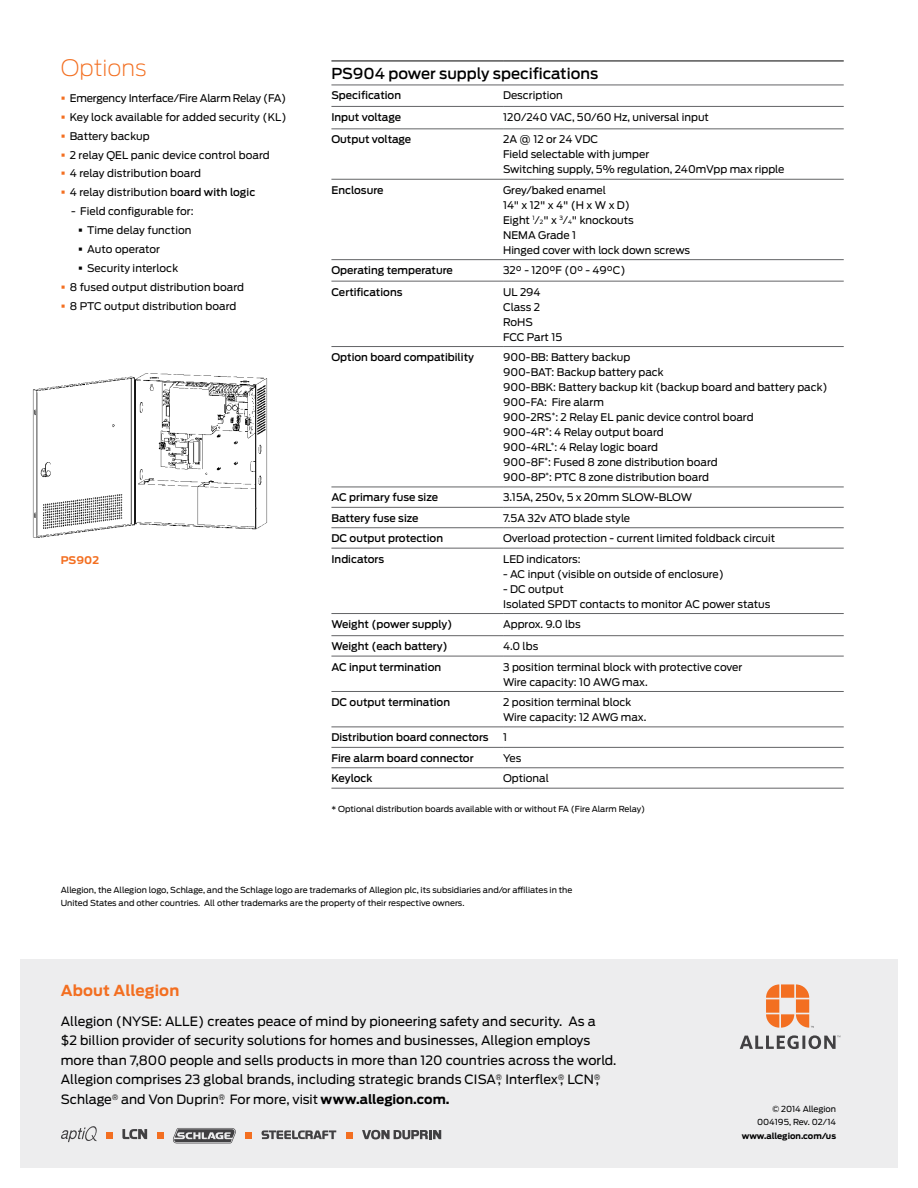
<style>
.page{position:relative;width:918px;height:1188px;background:#fff}
.page>*{position:absolute;margin:0;border:0;box-sizing:border-box;transform-origin:0 0}
.t1{font:200 22.5px "Antenna";color:#f36f21}
.t2{font:500 15px "Antenna";color:#000}
.t3{font:700 15px "Antenna";letter-spacing:.01em;color:#f36f21}
.t4{font:12.75px/19.5px "Antenna";letter-spacing:.005em;color:#000}
.t5{font:10.5px/15px "Antenna";color:#000}
.t6{font:500 10.5px "Antenna";color:#000}
.t7{font:10.5px "Antenna";letter-spacing:-.02em;color:#000}
.t8{font:700 10.5px "Antenna";letter-spacing:.01em;color:#f36f21}
.t9{font:8.25px/13.5px "Antenna";color:#000}
.t10{font:700 8.25px "Antenna";color:#000}
.s1{color:#f36f21}
.s2{font-weight:500}
.s3{font-size:5.7px}
.s4{font-weight:700}
</style>
<div class="page">
<div style="left:20px;top:959px;width:878px;height:209px;background:#ededee"></div>
<svg style="left:766px;top:984px;width:48px;height:44px"></svg>
<svg style="left:740px;top:1035px;width:100px;height:14px"></svg>
<svg style="left:122px;top:1129px;width:25px;height:10px"></svg>
<div style="left:106px;top:1133px;width:7px;height:6px;background:#f36f21"></div>
<svg style="left:157px;top:1133px;width:6px;height:6px"></svg>
<svg style="left:362px;top:1130px;width:79px;height:9px"></svg>
<svg style="left:173px;top:1128px;width:63px;height:15px"></svg>
<svg style="left:61px;top:1126px;width:36px;height:16px"></svg>
<svg style="left:262px;top:1130px;width:74px;height:9px"></svg>
<div style="left:245px;top:1133px;width:7px;height:6px;background:#f36f21"></div>
<svg style="left:346px;top:1133px;width:6px;height:6px"></svg>
<hr style="left:331px;top:61px;width:172px;height:1px;background:#000">
<hr style="left:503px;top:61px;width:341px;height:1px;background:#000">
<hr style="left:331px;top:85px;width:172px;height:1px;background:#636466">
<hr style="left:503px;top:85px;width:341px;height:1px;background:#636466">
<hr style="left:331px;top:106px;width:172px;height:1px;background:#636466">
<hr style="left:503px;top:106px;width:341px;height:1px;background:#636466">
<hr style="left:331px;top:129px;width:172px;height:1px;background:#636466">
<hr style="left:503px;top:129px;width:341px;height:1px;background:#636466">
<hr style="left:331px;top:179px;width:172px;height:1px;background:#636466">
<hr style="left:503px;top:179px;width:341px;height:1px;background:#636466">
<hr style="left:331px;top:259px;width:172px;height:1px;background:#636466">
<hr style="left:503px;top:259px;width:341px;height:1px;background:#636466">
<hr style="left:331px;top:281px;width:172px;height:1px;background:#636466">
<hr style="left:503px;top:281px;width:341px;height:1px;background:#636466">
<hr style="left:331px;top:346px;width:172px;height:1px;background:#636466">
<hr style="left:503px;top:346px;width:341px;height:1px;background:#636466">
<hr style="left:331px;top:487px;width:172px;height:1px;background:#636466">
<hr style="left:503px;top:487px;width:341px;height:1px;background:#636466">
<hr style="left:331px;top:507px;width:172px;height:1px;background:#636466">
<hr style="left:503px;top:507px;width:341px;height:1px;background:#636466">
<hr style="left:331px;top:527px;width:172px;height:1px;background:#636466">
<hr style="left:503px;top:527px;width:341px;height:1px;background:#636466">
<hr style="left:331px;top:548px;width:172px;height:1px;background:#636466">
<hr style="left:503px;top:548px;width:341px;height:1px;background:#636466">
<hr style="left:331px;top:613px;width:172px;height:1px;background:#636466">
<hr style="left:503px;top:613px;width:341px;height:1px;background:#636466">
<hr style="left:331px;top:635px;width:172px;height:1px;background:#636466">
<hr style="left:503px;top:635px;width:341px;height:1px;background:#636466">
<hr style="left:331px;top:656px;width:172px;height:1px;background:#636466">
<hr style="left:503px;top:656px;width:341px;height:1px;background:#636466">
<hr style="left:331px;top:691px;width:172px;height:1px;background:#636466">
<hr style="left:503px;top:691px;width:341px;height:1px;background:#636466">
<hr style="left:331px;top:727px;width:172px;height:1px;background:#636466">
<hr style="left:503px;top:727px;width:341px;height:1px;background:#636466">
<hr style="left:331px;top:747px;width:172px;height:1px;background:#636466">
<hr style="left:503px;top:747px;width:341px;height:1px;background:#636466">
<hr style="left:331px;top:768px;width:172px;height:1px;background:#636466">
<hr style="left:503px;top:768px;width:341px;height:1px;background:#636466">
<hr style="left:331px;top:788px;width:172px;height:1px;background:#636466">
<hr style="left:503px;top:788px;width:341px;height:1px;background:#636466">
<img style="left:32px;top:373px;width:236px;height:165px">
<h1 class="t1" style="left:61px;top:55px;width:87px">Options</h1>
<p class="t7" style="left:61px;top:92px;width:227px"><span class="s1">▪</span> Emergency Interface/Fire Alarm Relay (FA)</p>
<p class="t5" style="left:61px;top:109px;width:227px"><span class="s1">▪</span> Key lock available for added security (KL)</p>
<p class="t5" style="left:61px;top:128px;width:90px"><span class="s1">▪</span> Battery backup</p>
<p class="t5" style="left:61px;top:147px;width:211px"><span class="s1">▪</span> 2 relay QEL panic device control board</p>
<p class="t5" style="left:61px;top:166px;width:142px"><span class="s1">▪</span> 4 relay distribution board</p>
<p class="t5" style="left:61px;top:185px;width:196px"><span class="s1">▪</span> 4 relay distribution b<span class="s2">oard with logic</span></p>
<p class="t5" style="left:71px;top:204px;width:124px">- Field configurable for:</p>
<p class="t5" style="left:78px;top:223px;width:115px">▪ Time delay function</p>
<p class="t5" style="left:78px;top:242px;width:83px">▪ Auto operator</p>
<p class="t5" style="left:78px;top:261px;width:101px">▪ Security interlock</p>
<p class="t5" style="left:61px;top:280px;width:185px"><span class="s1">▪</span> 8 fused output distribution board</p>
<p class="t5" style="left:61px;top:298px;width:177px"><span class="s1">▪</span> 8 PTC output distribution board</p>
<p class="t8" style="left:61px;top:553px;width:40px">PS902</p>
<h2 class="t2" style="left:331px;top:65px;width:268px">PS904 power supply specifications</h2>
<p class="t6" style="left:331px;top:89px;width:71px">Specification</p>
<p class="t5" style="left:503px;top:88px;width:61px">Description</p>
<p class="t6" style="left:331px;top:111px;width:71px">Input voltage</p>
<p class="t5" style="left:503px;top:110px;width:207px">120/240 VAC, 50/60 Hz, universal input</p>
<p class="t6" style="left:331px;top:133px;width:81px">Output voltage</p>
<p class="t5" style="left:503px;top:132px;width:283px">2A @ 12 or 24 VDC<br>Field selectable with jumper<br>Switching supply, 5% regulation, 240mVpp max ripple</p>
<p class="t6" style="left:331px;top:184px;width:54px">Enclosure</p>
<p class="t5" style="left:503px;top:182px;width:189px">Grey/baked enamel<br>14" x 12" x 4" (H x W x D)<br>Eight <sup>1</sup>⁄<span class="s3">2</span>" x <sup>3</sup>⁄<span class="s3">4</span>" knockouts<br>NEMA Grade 1<br>Hinged cover with lock down screws</p>
<p class="t6" style="left:331px;top:264px;width:123px">Operating temperature</p>
<p class="t5" style="left:503px;top:263px;width:124px">32° - 120°F (0° - 49°C)</p>
<p class="t6" style="left:331px;top:286px;width:73px">Certifications</p>
<p class="t5" style="left:503px;top:284px;width:61px">UL 294<br>Class 2<br>RoHS<br>FCC Part 15</p>
<p class="t6" style="left:331px;top:351px;width:144px">Option board compatibility</p>
<p class="t5" style="left:503px;top:350px;width:326px">900-BB: Battery backup<br>900-BAT: Backup battery pack<br>900-BBK: Battery backup kit (backup board and battery pack)<br>900-FA: Fire alarm<br>900-2RS<sup>*</sup>: 2 Relay EL panic device control board<br>900-4R<sup>*</sup>: 4 Relay output board<br>900-4RL<sup>*</sup>: 4 Relay logic board<br>900-8F<sup>*</sup>: Fused 8 zone distribution board<br>900-8P<sup>*</sup>: PTC 8 zone distribution board</p>
<p class="t6" style="left:331px;top:491px;width:108px">AC primary fuse size</p>
<p class="t5" style="left:503px;top:490px;width:191px">3.15A, 250v, 5 x 20mm SLOW-BLOW</p>
<p class="t6" style="left:331px;top:512px;width:89px">Battery fuse size</p>
<p class="t5" style="left:503px;top:510px;width:129px">7.5A 32v ATO blade style</p>
<p class="t6" style="left:331px;top:532px;width:113px">DC output protection</p>
<p class="t5" style="left:503px;top:531px;width:274px">Overload protection - current limited foldback circuit</p>
<p class="t6" style="left:331px;top:553px;width:54px">Indicators</p>
<p class="t5" style="left:503px;top:551px;width:79px">LED indicators:</p>
<p class="t5" style="left:503px;top:566px;width:223px">- AC input (visible on outside of enclosure)</p>
<p class="t5" style="left:503px;top:581px;width:269px">- DC output<br>Isolated SPDT contacts to monitor AC power status</p>
<p class="t6" style="left:331px;top:618px;width:123px">Weight (power supply)</p>
<p class="t5" style="left:503px;top:617px;width:79px">Approx. 9.0 lbs</p>
<p class="t6" style="left:331px;top:640px;width:118px">Weight (each battery)</p>
<p class="t5" style="left:503px;top:639px;width:37px">4.0 lbs</p>
<p class="t6" style="left:331px;top:660px;width:111px">AC input termination</p>
<p class="t5" style="left:503px;top:659px;width:241px">3 position terminal block with protective cover<br>Wire capacity: 10 AWG max.</p>
<p class="t6" style="left:331px;top:696px;width:120px">DC output termination</p>
<p class="t5" style="left:503px;top:695px;width:145px">2 position terminal block<br>Wire capacity: 12 AWG max.</p>
<p class="t6" style="left:331px;top:731px;width:159px">Distribution board connectors</p>
<p class="t5" style="left:503px;top:730px;width:6px">1</p>
<p class="t6" style="left:331px;top:752px;width:144px">Fire alarm board connector</p>
<p class="t5" style="left:503px;top:751px;width:20px">Yes</p>
<p class="t6" style="left:331px;top:772px;width:43px">Keylock</p>
<p class="t5" style="left:503px;top:771px;width:47px">Optional</p>
<p class="t9" style="left:331px;top:803px;width:315px">* Optional distribution boards available with or without FA (Fire Alarm Relay)</p>
<p class="t9" style="left:61px;top:883px;width:513px">Allegion, the Allegion logo, Schlage, and the Schlage logo are trademarks of Allegion plc, its subsidiaries and/or affiliates in the<br>United States and other countries. All other trademarks are the property of their respective owners.</p>
<h2 class="t3" style="left:61px;top:982px;width:120px">About Allegion</h2>
<p class="t4" style="left:61px;top:1012px;width:557px">Allegion (NYSE: ALLE) creates peace of mind by pioneering safety and security. As a<br>$2 billion provider of security solutions for homes and businesses, Allegion employs more than 7,800 people and sells products in more than 120 countries across the world.<br>Allegion comprises 23 global brands, including strategic brands CISA<sup>®</sup>, Interflex<sup>®</sup>, LCN<sup>®</sup>, Schlage<sup>®</sup> and Von Duprin<sup>®</sup>. For more, visit <span class="s4">www.allegion.com.</span></p>
<p class="t9" style="left:757px;top:1102px;width:81px;text-align:right">© 2014 Allegion<br>004195, Rev. 02/14</p>
<p class="t10" style="left:742px;top:1131px;width:96px">www.allegion.com/us</p>
</div>
